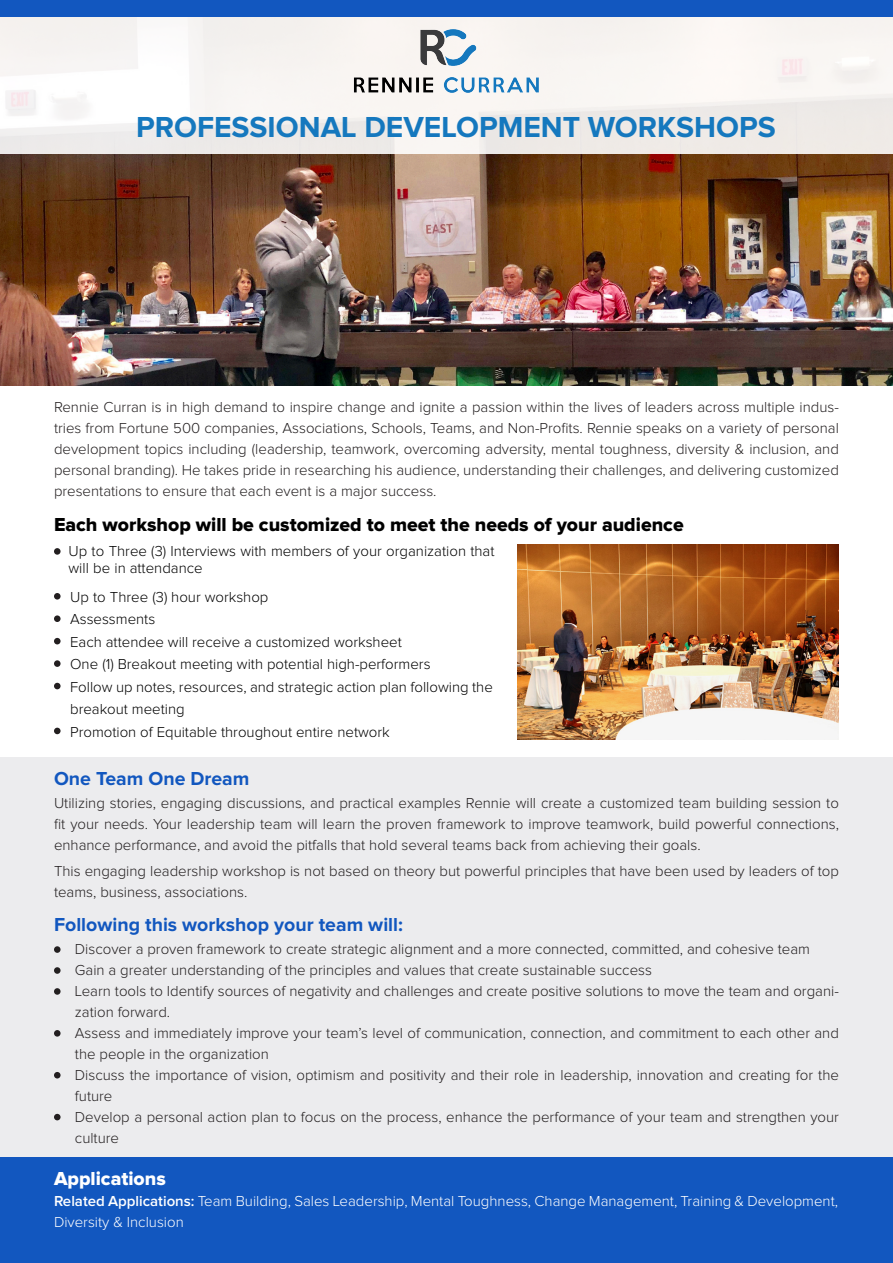
<style>
.page{position:relative;width:893px;height:1263px;background:#fff}
.page>*{position:absolute;margin:0;border:0;box-sizing:border-box;transform-origin:0 0}
.t1{font:700 30px "Proxima Nova";color:#1578be}
.t2{font:19.5px "Proxima Nova Extrabld";color:#000}
.t3{font:700 19.5px "Proxima Nova";color:#1257bf}
.t4{font:19.5px "Proxima Nova Extrabld";color:#fff}
.t5{font:300 15px/21px "Proxima Nova";color:#231f20}
.t6{font:300 15px/22.5px "Proxima Nova";color:#000}
.t7{font:300 15px/21px "Proxima Nova";color:#fff}
.s1{font-weight:600}
</style>
<div class="page">
<div style="left:0;top:1156px;width:893px;height:107px;background:#1257bf"></div>
<div style="left:0;top:757px;width:893px;height:399px;background:#ececee"></div>
<img style="left:0;top:154px;width:893px;height:232px">
<div style="left:0;top:0;width:893px;height:154px;background:linear-gradient(to right,#f6f5f4,#f4f0ec)"></div>
<div style="left:0;top:0;width:893px;height:17px;background:#1257bf"></div>
<img style="left:354px;top:29px;width:185px;height:64px">
<div style="left:54px;top:593px;width:7px;height:6px;background:#231f20;border-radius:50%"></div>
<div style="left:54px;top:683px;width:7px;height:6px;background:#231f20;border-radius:50%"></div>
<div style="left:54px;top:548px;width:7px;height:7px;background:#231f20;border-radius:50%"></div>
<div style="left:54px;top:615px;width:7px;height:7px;background:#231f20;border-radius:50%"></div>
<div style="left:54px;top:660px;width:7px;height:7px;background:#231f20;border-radius:50%"></div>
<div style="left:54px;top:638px;width:7px;height:6px;background:#231f20;border-radius:50%"></div>
<div style="left:54px;top:728px;width:7px;height:6px;background:#231f20;border-radius:50%"></div>
<div style="left:54px;top:946px;width:7px;height:7px;background:#231f20;border-radius:50%"></div>
<div style="left:54px;top:1072px;width:7px;height:6px;background:#231f20;border-radius:50%"></div>
<div style="left:54px;top:967px;width:7px;height:7px;background:#231f20;border-radius:50%"></div>
<div style="left:54px;top:1030px;width:7px;height:6px;background:#231f20;border-radius:50%"></div>
<div style="left:54px;top:988px;width:7px;height:7px;background:#231f20;border-radius:50%"></div>
<div style="left:54px;top:1114px;width:7px;height:6px;background:#231f20;border-radius:50%"></div>
<img style="left:518px;top:544px;width:321px;height:196px">
<p class="t1" style="left:136px;top:110px;width:641px">PROFESSIONAL DEVELOPMENT WORKSHOPS</p>
<p class="t5" style="left:54px;top:397px;width:786px;text-align:justify">Rennie Curran is in high demand to inspire change and ignite a passion within the lives of leaders across multiple indus&shy;tries from Fortune 500 companies, Associations, Schools, Teams, and Non-Profits. Rennie speaks on a variety of personal development topics including (leadership, teamwork, overcoming adversity, mental toughness, diversity &amp; inclusion, and personal branding). He takes pride in researching his audience, understanding their challenges, and delivering customized presentations to ensure that each event is a major success.</p>
<h2 class="t2" style="left:54px;top:513px;width:631px">Each workshop will be customized to meet the needs of your audience</h2>
<p class="t6" style="left:68px;top:543px;width:428px;line-height:17.2px">Up to Three (3) Interviews with members of your organization that will be in attendance</p>
<p class="t6" style="left:70px;top:586px;width:424px">Up to Three (3) hour workshop<br>Assessments<br>Each attendee will receive a customized worksheet<br>One (1) Breakout meeting with potential high-performers<br>Follow up notes, resources, and strategic action plan following the breakout meeting<br>Promotion of Equitable throughout entire network</p>
<p class="t3" style="left:54px;top:767px;width:197px">One Team One Dream</p>
<p class="t5" style="left:54px;top:792px;width:786px;text-align:justify">Utilizing stories, engaging discussions, and practical examples Rennie will create a customized team building session to fit your needs. Your leadership team will learn the proven framework to improve teamwork, build powerful connections, enhance performance, and avoid the pitfalls that hold several teams back from achieving their goals.</p>
<p class="t5" style="left:54px;top:861px;width:786px">This engaging leadership workshop is not based on theory but powerful principles that have been used by leaders of top teams, business, associations.</p>
<p class="t3" style="left:54px;top:913px;width:350px">Following this workshop your team will:</p>
<p class="t5" style="left:75px;top:939px;width:737px">Discover a proven framework to create strategic alignment and a more connected, committed, and cohesive team</p>
<p class="t5" style="left:75px;top:960px;width:578px">Gain a greater understanding of the principles and values that create sustainable success</p>
<p class="t5" style="left:75px;top:981px;width:765px">Learn tools to Identify sources of negativity and challenges and create positive solutions to move the team and organi&shy;zation forward.</p>
<p class="t5" style="left:75px;top:1023px;width:765px">Assess and immediately improve your team’s level of communication, connection, and commitment to each other and the people in the organization</p>
<p class="t5" style="left:75px;top:1065px;width:765px">Discuss the importance of vision, optimism and positivity and their role in leadership, innovation and creating for the future</p>
<p class="t5" style="left:75px;top:1107px;width:766px">Develop a personal action plan to focus on the process, enhance the performance of your team and strengthen your culture</p>
<p class="t4" style="left:54px;top:1167px;width:113px">Applications</p>
<p class="t7" style="left:54px;top:1191px;width:786px"><span class="s1">Related Applications:</span> Team Building, Sales Leadership, Mental Toughness, Change Management, Training &amp; Development,<br>Diversity &amp; Inclusion</p>
</div>
